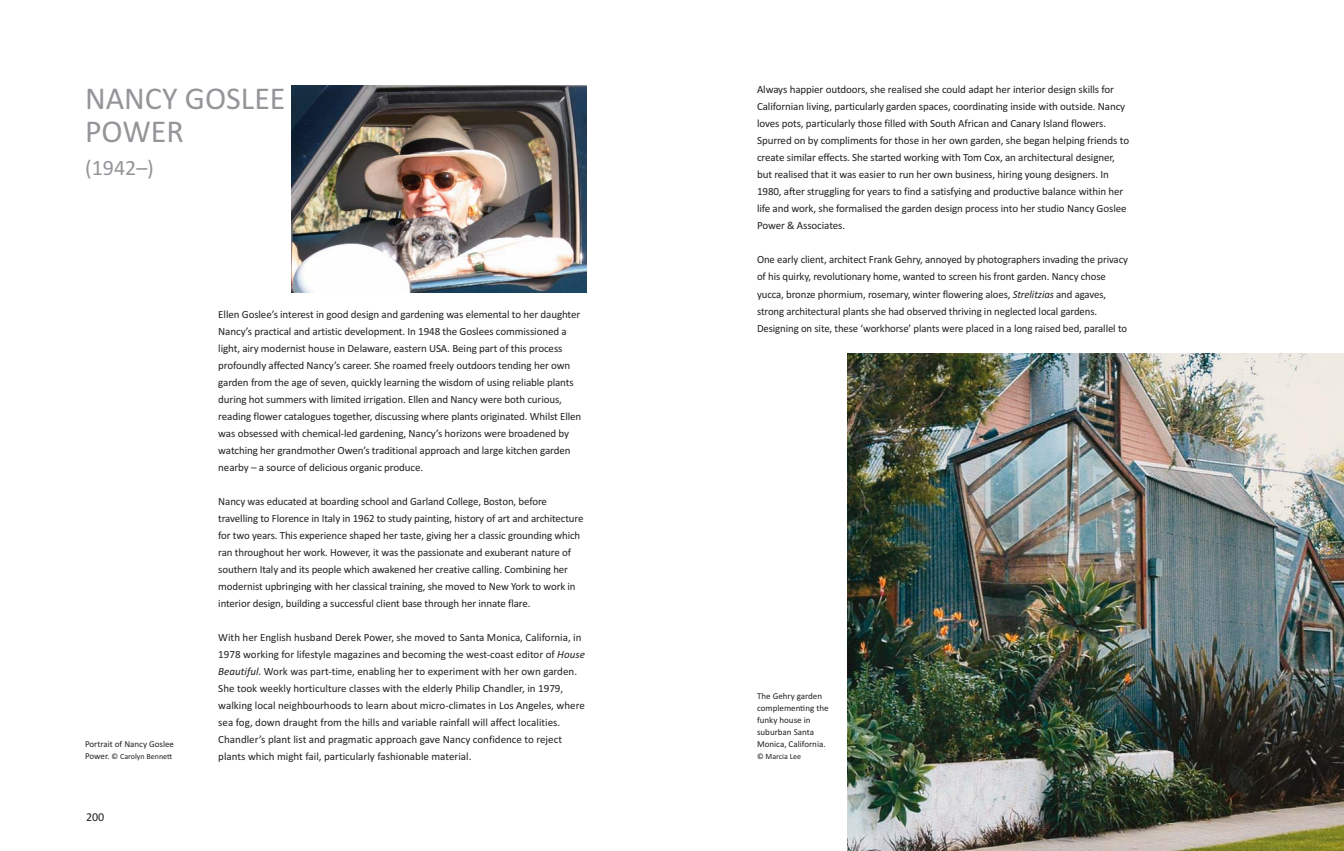
<style>
.page{position:relative;width:1344px;height:851px;background:#fff}
.page>*{position:absolute;margin:0;border:0;box-sizing:border-box;transform-origin:0 0}
.t1{font:32px/33px "Calibri";color:#939598}
.t2{font:22px "Calibri";color:#939598}
.t3{font:12px "Calibri";color:#231f20}
.t4{font:11px/17px "Calibri";letter-spacing:-.01em;color:#231f20}
.t5{font:9px/12px "Calibri";color:#231f20}
.t6{font:8px "Calibri";color:#231f20}
.s1{font-size:9px}
.s2{font-style:italic}
</style>
<div class="page">
<img style="left:292px;top:85px;width:295px;height:207px">
<img style="left:848px;top:353px;width:496px;height:497px">
<h1 class="t1" style="left:85px;top:85px;width:202px">NANCY GOSLEE<br>POWER</h1>
<h2 class="t2" style="left:85px;top:160px;width:70px">(1942–)</h2>
<p class="t5" style="left:85px;top:738px;width:91px">Portrait of Nancy Goslee</p>
<p class="t6" style="left:85px;top:753px;width:89px"><span class="s1">Power.</span> © Carolyn Bennett</p>
<p class="t3" style="left:86px;top:813px;width:20px">200</p>
<p class="t4" style="left:218px;top:306px;width:364px">Ellen Goslee’s interest in good design and gardening was elemental to her daughter Nancy’s practical and artistic development. In 1948 the Goslees commissioned a light, airy modernist house in Delaware, eastern USA. Being part of this process profoundly affected Nancy’s career. She roamed freely outdoors tending her own garden from the age of seven, quickly learning the wisdom of using reliable plants during hot summers with limited irrigation. Ellen and Nancy were both curious, reading flower catalogues together, discussing where plants originated. Whilst Ellen was obsessed with chemical-led gardening, Nancy’s horizons were broadened by watching her grandmother Owen’s traditional approach and large kitchen garden nearby – a source of delicious organic produce.</p>
<p class="t4" style="left:218px;top:493px;width:367px">Nancy was educated at boarding school and Garland College, Boston, before travelling to Florence in Italy in 1962 to study painting, history of art and architecture for two years. This experience shaped her taste, giving her a classic grounding which ran throughout her work. However, it was the passionate and exuberant nature of southern Italy and its people which awakened her creative calling. Combining her modernist upbringing with her classical training, she moved to New York to work in interior design, building a successful client base through her innate flare.</p>
<p class="t4" style="left:218px;top:629px;width:368px">With her English husband Derek Power, she moved to Santa Monica, California, in 1978 working for lifestyle magazines and becoming the west-coast editor of <span class="s2">House Beautiful</span>. Work was part-time, enabling her to experiment with her own garden.<br>She took weekly horticulture classes with the elderly Philip Chandler, in 1979, walking local neighbourhoods to learn about micro-climates in Los Angeles, where sea fog, down draught from the hills and variable rainfall will affect localities.<br>Chandler’s plant list and pragmatic approach gave Nancy confidence to reject plants which might fail, particularly fashionable material.</p>
<p class="t4" style="left:757px;top:82px;width:373px">Always happier outdoors, she realised she could adapt her interior design skills for Californian living, particularly garden spaces, coordinating inside with outside. Nancy loves pots, particularly those filled with South African and Canary Island flowers.<br>Spurred on by compliments for those in her own garden, she began helping friends to create similar effects. She started working with Tom Cox, an architectural designer, but realised that it was easier to run her own business, hiring young designers. In 1980, after struggling for years to find a satisfying and productive balance within her life and work, she formalised the garden design process into her studio Nancy Goslee Power &amp; Associates.</p>
<p class="t4" style="left:757px;top:252px;width:372px">One early client, architect Frank Gehry, annoyed by photographers invading the privacy of his quirky, revolutionary home, wanted to screen his front garden. Nancy chose yucca, bronze phormium, rosemary, winter flowering aloes, <span class="s2">Strelitzias</span> and agaves, strong architectural plants she had observed thriving in neglected local gardens.<br>Designing on site, these ‘workhorse’ plants were placed in a long raised bed, parallel to</p>
<p class="t5" style="left:757px;top:690px;width:73px">The Gehry garden complementing the funky house in suburban Santa<br>Monica, California.</p>
<p class="t6" style="left:757px;top:753px;width:46px">© Marcia Lee</p>
</div>
